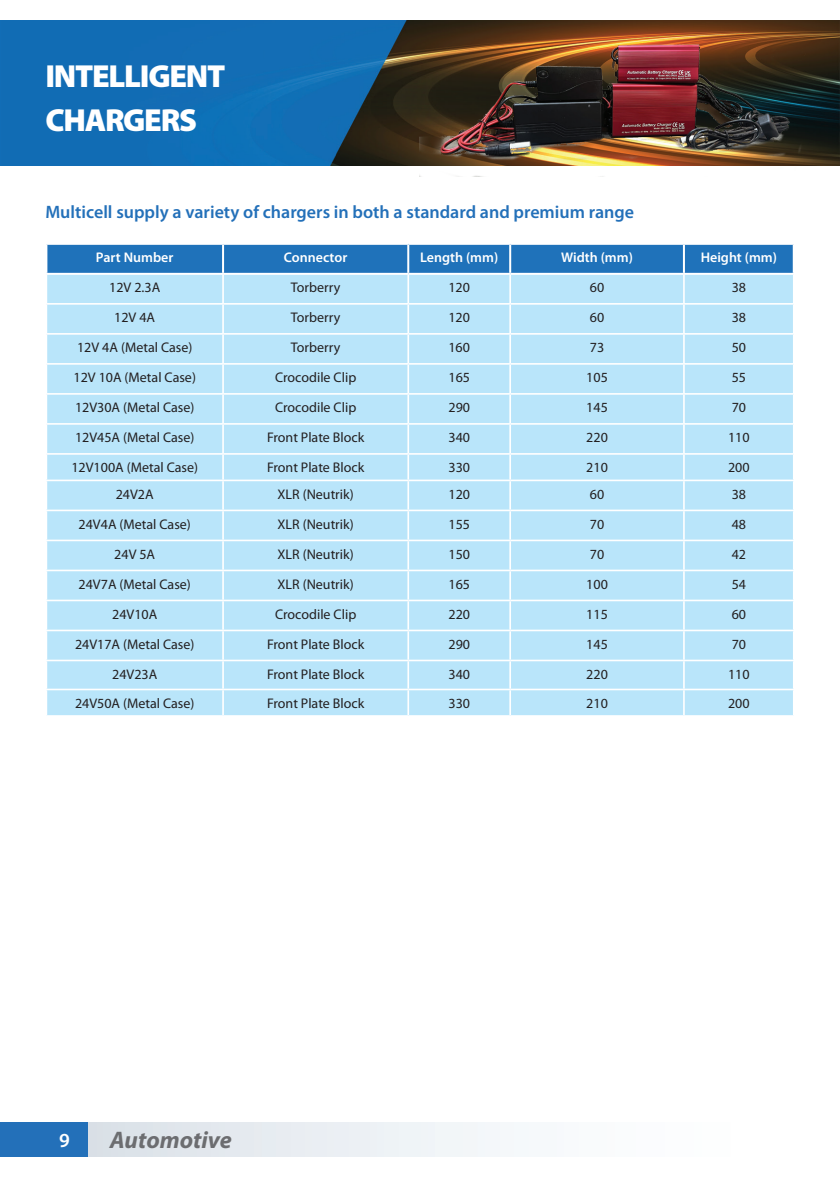
<style>
.page{position:relative;width:840px;height:1191px;background:#fff}
.page>*{position:absolute;margin:0;border:0;box-sizing:border-box;transform-origin:0 0}
.t1{font:900 32px/44px "Myriad Pro";letter-spacing:-.04em;color:#fff}
.t2{font:italic 700 24px "Myriad Pro";color:#6c6d70}
.t3{font:600 20px "Myriad Pro";color:#fff}
.t4{font:600 18px "Myriad Pro";color:#2370b9}
.t5{font:14px "Myriad Pro";color:#231f20}
.t6{font:600 14px "Myriad Pro";color:#fff}
</style>
<div class="page">
<img style="left:87px;top:1122px;width:413px;height:34px">
<div style="left:0;top:1122px;width:87px;height:34px;background:#2370b9"></div>
<svg style="left:46px;top:245px;width:747px;height:470px;background:#b4dff6"></svg>
<hr style="left:683px;top:688px;width:111px;height:2px;background:#fff">
<hr style="left:682px;top:690px;width:2px;height:25px;background:#fff">
<hr style="left:792px;top:690px;width:2px;height:25px;background:#fff">
<hr style="left:45px;top:245px;width:2px;height:28px;background:#fff">
<hr style="left:45px;top:273px;width:178px;height:2px;background:#fff">
<hr style="left:222px;top:245px;width:2px;height:28px;background:#fff">
<hr style="left:223px;top:273px;width:185px;height:2px;background:#fff">
<hr style="left:407px;top:245px;width:2px;height:28px;background:#fff">
<hr style="left:408px;top:273px;width:102px;height:2px;background:#fff">
<hr style="left:509px;top:245px;width:2px;height:28px;background:#fff">
<hr style="left:510px;top:273px;width:173px;height:2px;background:#fff">
<hr style="left:682px;top:245px;width:2px;height:28px;background:#fff">
<hr style="left:792px;top:245px;width:2px;height:28px;background:#fff">
<hr style="left:683px;top:273px;width:111px;height:2px;background:#fff">
<img style="left:0;top:20px;width:839px;height:145px">
<img style="left:420px;top:34px;width:385px;height:142px">
<h1 class="t1" style="left:45px;top:53px;width:181px">INTELLIGENT<br>CHARGERS</h1>
<p class="t4" style="left:45px;top:200px;width:590px">Multicell supply a variety of chargers in both a standard and premium range</p>
<p class="t6" style="left:96px;top:249px;width:79px">Part Number</p>
<p class="t6" style="left:284px;top:249px;width:65px">Connector</p>
<p class="t6" style="left:420px;top:249px;width:79px">Length (mm)</p>
<p class="t6" style="left:561px;top:249px;width:73px">Width (mm)</p>
<p class="t6" style="left:700px;top:249px;width:78px">Height (mm)</p>
<p class="t5" style="left:109px;top:279px;width:52px">12V 2.3A</p>
<p class="t5" style="left:291px;top:279px;width:51px">Torberry</p>
<p class="t5" style="left:448px;top:279px;width:23px">120</p>
<p class="t5" style="left:589px;top:279px;width:16px">60</p>
<p class="t5" style="left:731px;top:279px;width:16px">38</p>
<p class="t5" style="left:114px;top:309px;width:42px">12V 4A</p>
<p class="t5" style="left:291px;top:309px;width:51px">Torberry</p>
<p class="t5" style="left:448px;top:309px;width:23px">120</p>
<p class="t5" style="left:589px;top:309px;width:16px">60</p>
<p class="t5" style="left:731px;top:309px;width:16px">38</p>
<p class="t5" style="left:77px;top:339px;width:117px">12V 4A (Metal Case)</p>
<p class="t5" style="left:291px;top:339px;width:51px">Torberry</p>
<p class="t5" style="left:448px;top:339px;width:23px">160</p>
<p class="t5" style="left:589px;top:339px;width:16px">73</p>
<p class="t5" style="left:731px;top:339px;width:16px">50</p>
<p class="t5" style="left:73px;top:369px;width:124px">12V 10A (Metal Case)</p>
<p class="t5" style="left:275px;top:369px;width:83px">Crocodile Clip</p>
<p class="t5" style="left:448px;top:369px;width:23px">165</p>
<p class="t5" style="left:586px;top:369px;width:23px">105</p>
<p class="t5" style="left:731px;top:369px;width:16px">55</p>
<p class="t5" style="left:75px;top:399px;width:121px">12V30A (Metal Case)</p>
<p class="t5" style="left:275px;top:399px;width:83px">Crocodile Clip</p>
<p class="t5" style="left:448px;top:399px;width:23px">290</p>
<p class="t5" style="left:586px;top:399px;width:23px">145</p>
<p class="t5" style="left:731px;top:399px;width:16px">70</p>
<p class="t5" style="left:75px;top:429px;width:121px">12V45A (Metal Case)</p>
<p class="t5" style="left:267px;top:429px;width:99px">Front Plate Block</p>
<p class="t5" style="left:448px;top:429px;width:23px">340</p>
<p class="t5" style="left:586px;top:429px;width:23px">220</p>
<p class="t5" style="left:727px;top:429px;width:23px">110</p>
<p class="t5" style="left:71px;top:459px;width:128px">12V100A (Metal Case)</p>
<p class="t5" style="left:267px;top:459px;width:99px">Front Plate Block</p>
<p class="t5" style="left:448px;top:459px;width:23px">330</p>
<p class="t5" style="left:586px;top:459px;width:23px">210</p>
<p class="t5" style="left:727px;top:459px;width:23px">200</p>
<p class="t5" style="left:116px;top:485px;width:39px">24V2A</p>
<p class="t5" style="left:277px;top:485px;width:78px">XLR (Neutrik)</p>
<p class="t5" style="left:448px;top:485px;width:23px">120</p>
<p class="t5" style="left:589px;top:485px;width:16px">60</p>
<p class="t5" style="left:731px;top:485px;width:16px">38</p>
<p class="t5" style="left:79px;top:515px;width:114px">24V4A (Metal Case)</p>
<p class="t5" style="left:277px;top:515px;width:78px">XLR (Neutrik)</p>
<p class="t5" style="left:448px;top:515px;width:23px">155</p>
<p class="t5" style="left:589px;top:515px;width:16px">70</p>
<p class="t5" style="left:731px;top:515px;width:16px">48</p>
<p class="t5" style="left:114px;top:545px;width:42px">24V 5A</p>
<p class="t5" style="left:277px;top:545px;width:78px">XLR (Neutrik)</p>
<p class="t5" style="left:448px;top:545px;width:23px">150</p>
<p class="t5" style="left:589px;top:545px;width:16px">70</p>
<p class="t5" style="left:731px;top:545px;width:16px">42</p>
<p class="t5" style="left:79px;top:575px;width:114px">24V7A (Metal Case)</p>
<p class="t5" style="left:277px;top:575px;width:78px">XLR (Neutrik)</p>
<p class="t5" style="left:448px;top:575px;width:23px">165</p>
<p class="t5" style="left:586px;top:575px;width:23px">100</p>
<p class="t5" style="left:731px;top:575px;width:16px">54</p>
<p class="t5" style="left:112px;top:605px;width:47px">24V10A</p>
<p class="t5" style="left:275px;top:605px;width:83px">Crocodile Clip</p>
<p class="t5" style="left:448px;top:605px;width:23px">220</p>
<p class="t5" style="left:586px;top:605px;width:23px">115</p>
<p class="t5" style="left:731px;top:605px;width:16px">60</p>
<p class="t5" style="left:75px;top:635px;width:121px">24V17A (Metal Case)</p>
<p class="t5" style="left:267px;top:635px;width:99px">Front Plate Block</p>
<p class="t5" style="left:448px;top:635px;width:23px">290</p>
<p class="t5" style="left:586px;top:635px;width:23px">145</p>
<p class="t5" style="left:731px;top:635px;width:16px">70</p>
<p class="t5" style="left:112px;top:665px;width:47px">24V23A</p>
<p class="t5" style="left:267px;top:665px;width:99px">Front Plate Block</p>
<p class="t5" style="left:448px;top:665px;width:23px">340</p>
<p class="t5" style="left:586px;top:665px;width:23px">220</p>
<p class="t5" style="left:727px;top:665px;width:23px">110</p>
<p class="t5" style="left:75px;top:694px;width:121px">24V50A (Metal Case)</p>
<p class="t5" style="left:267px;top:694px;width:99px">Front Plate Block</p>
<p class="t5" style="left:448px;top:694px;width:23px">330</p>
<p class="t5" style="left:586px;top:694px;width:23px">210</p>
<p class="t5" style="left:727px;top:694px;width:23px">200</p>
<h3 class="t3" style="left:59px;top:1127px;width:12px">9</h3>
<h2 class="t2" style="left:110px;top:1124px;width:123px">Automotive</h2>
</div>
